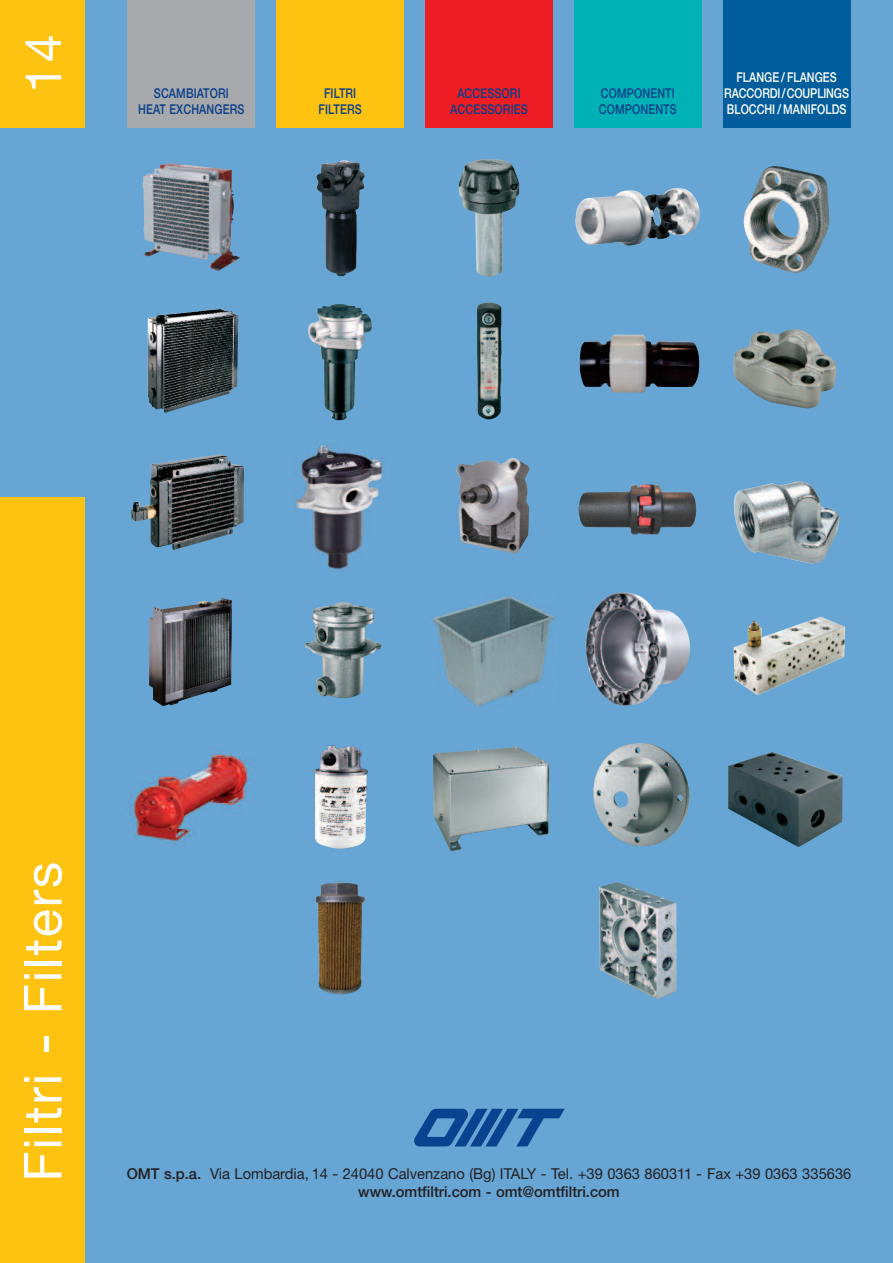
<style>
.page{position:relative;width:893px;height:1263px;background:#67a5d4}
.page>*{position:absolute;margin:0;border:0;box-sizing:border-box;transform-origin:0 0}
.t1{font:52.5px "Helvetica Neue";letter-spacing:.035em;color:#fff}
.t2{font:49.95px "Helvetica Neue";color:#fff}
.t3{font:15px/18px "Helvetica Neue";color:#231f20;text-align:center}
.t4{font:500 13.5px/16.2px "Helvetica Neue";letter-spacing:.01em;color:#083e89;text-align:center;scale:.8 1}
.t5{font:500 13.5px/16.2px "Helvetica Neue";color:#fff;text-align:center;scale:.8 1}
.s1{font-weight:500}
</style>
<div class="page">
<svg style="left:414px;top:1109px;width:151px;height:37px"></svg>
<div style="left:128px;top:0;width:127px;height:128px;background:#a8a9ad"></div>
<div style="left:276px;top:0;width:128px;height:128px;background:#fec210"></div>
<div style="left:425px;top:0;width:128px;height:128px;background:#ee1d23"></div>
<div style="left:574px;top:0;width:128px;height:128px;background:#00b2b5"></div>
<div style="left:723px;top:0;width:127px;height:128px;background:#005d9c"></div>
<div style="left:0;top:497px;width:85px;height:766px;background:#fec210"></div>
<div style="left:0;top:0;width:85px;height:128px;background:#fec210"></div>
<img style="left:143px;top:163px;width:97px;height:108px">
<img style="left:147px;top:309px;width:91px;height:104px">
<img style="left:131px;top:454px;width:113px;height:96px">
<img style="left:149px;top:598px;width:83px;height:108px">
<img style="left:129px;top:754px;width:122px;height:90px">
<img style="left:316px;top:160px;width:49px;height:116px">
<img style="left:308px;top:304px;width:64px;height:116px">
<img style="left:296px;top:445px;width:89px;height:125px">
<img style="left:305px;top:602px;width:76px;height:96px">
<img style="left:314px;top:745px;width:54px;height:104px">
<img style="left:316px;top:882px;width:49px;height:112px">
<img style="left:459px;top:159px;width:60px;height:118px">
<img style="left:477px;top:302px;width:24px;height:117px">
<img style="left:456px;top:458px;width:74px;height:96px">
<img style="left:432px;top:595px;width:123px;height:113px">
<img style="left:433px;top:746px;width:117px;height:105px">
<img style="left:575px;top:188px;width:125px;height:58px">
<img style="left:579px;top:335px;width:120px;height:58px">
<img style="left:579px;top:484px;width:117px;height:51px">
<img style="left:585px;top:592px;width:105px;height:114px">
<img style="left:593px;top:743px;width:97px;height:103px">
<img style="left:599px;top:882px;width:77px;height:117px">
<img style="left:744px;top:166px;width:85px;height:107px">
<img style="left:733px;top:481px;width:106px;height:82px">
<img style="left:733px;top:617px;width:112px;height:78px">
<img style="left:728px;top:752px;width:115px;height:95px">
<img style="left:733px;top:329px;width:103px;height:80px">
<h2 class="t2" style="left:26px;top:93px;width:60px;rotate:-90deg">14</h2>
<p class="t4" style="left:138px;top:87px;width:134px">SCAMBIATORI<br>HEAT EXCHANGERS</p>
<p class="t4" style="left:319px;top:87px;width:55px">FILTRI<br>FILTERS</p>
<p class="t4" style="left:450px;top:87px;width:98px">ACCESSORI<br>ACCESSORIES</p>
<p class="t4" style="left:599px;top:87px;width:99px;text-align:left">COMPONENTI<br>COMPONENTS</p>
<p class="t5" style="left:724px;top:70px;width:157px">FLANGE / FLANGES<br>RACCORDI/COUPLINGS<br>BLOCCHI / MANIFOLDS</p>
<h1 class="t1" style="left:24px;top:1181px;width:321px;rotate:-90deg">Filtri - Filters</h1>
<p class="t3" style="left:127px;top:1166px;width:726px"><span class="s1">OMT s.p.a.</span> Via Lombardia, 14 - 24040 Calvenzano (Bg) ITALY - Tel. +39 0363 860311 - Fax +39 0363 335636 <span class="s1">www.omtfiltri.com - omt@omtfiltri.com</span></p>
</div>
